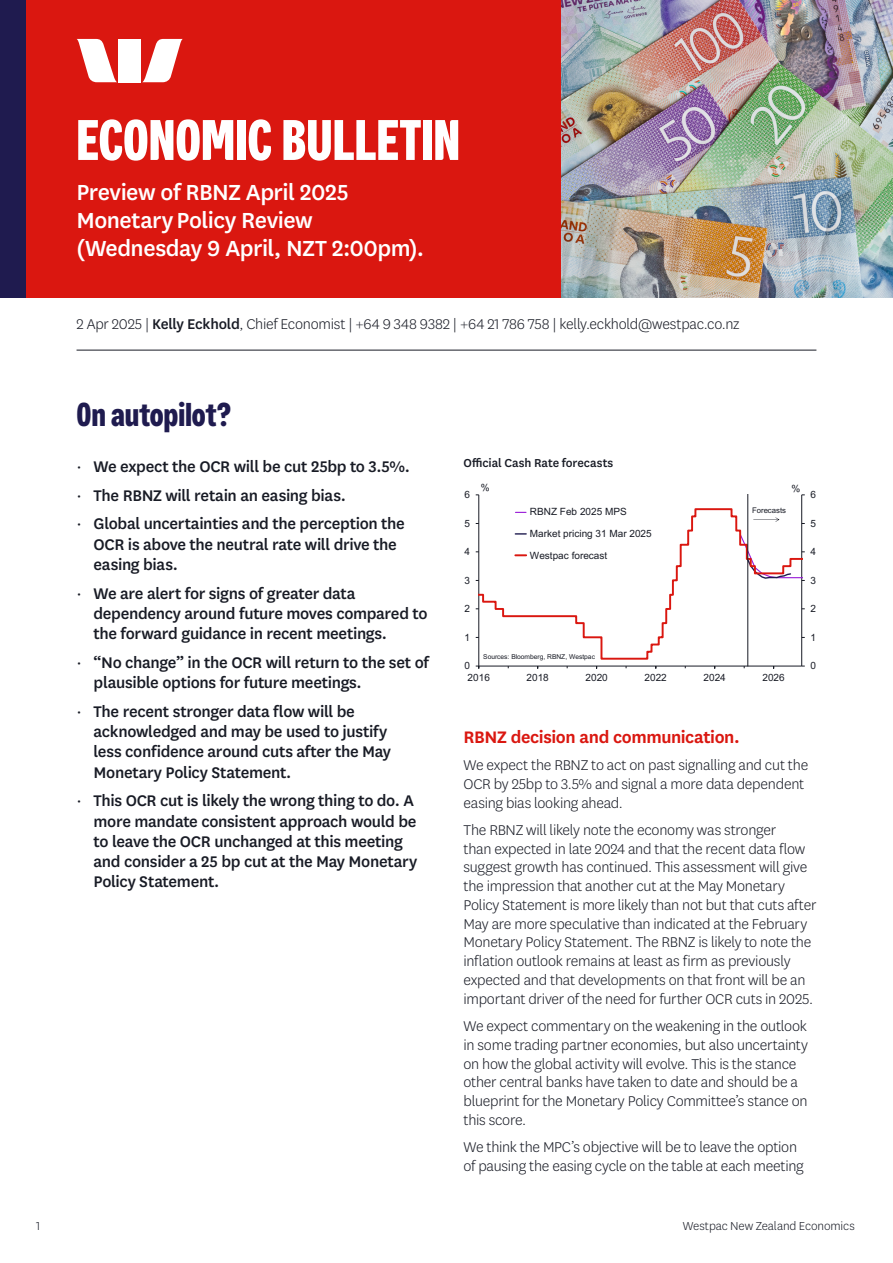
<style>
.page{position:relative;width:893px;height:1263px;background:#fff}
.page>*{position:absolute;margin:0;border:0;box-sizing:border-box;transform-origin:0 0}
.Other_bulletin_banner{font:57px "WESTPAC";color:#fff}
.Navy_heading_span{font:33px "WESTPAC";letter-spacing:.005em;color:#1f1b4f}
.Masthead_subheader{font:500 25.5px/27.8px "National LF";letter-spacing:-.02em;color:#fff}
.Red_heading{font:600 19.5px "National LF";letter-spacing:-.02em;color:#da1710}
.t1{font:500 18px/20.2px "National LF";letter-spacing:-.02em;color:#181b25}
.Body_copy{font:300 16.5px/18.8px "National LF";letter-spacing:-.015em;color:#181b25}
.Date_and_author_byline_size_11{font:300 16.5px "National LF";letter-spacing:-.015em;color:#181b25}
.t2{font:300 13.5px "National LF";letter-spacing:-.005em;color:#181b25}
.Chart_heading{font:500 13.5px "National LF";letter-spacing:-.005em;color:#181b25}
.t3{font:10.05px/21.6px "Arial";color:#181b25}
.t4{font:7.8px "Arial";color:#181b25}
.t5{font:6.6px "Arial";letter-spacing:-.005em;color:#181b25}
.s1{font-weight:500}
.s2{font-weight:300}
</style>
<div class="page">
<hr style="left:801px;top:495px;width:1px;height:171px;background:#181b25">
<hr style="left:478px;top:495px;width:1px;height:171px;background:#181b25">
<hr style="left:479px;top:666px;width:323px;height:1px;background:#181b25">
<svg style="left:802px;top:533px;width:3px;height:48px"></svg>
<svg style="left:478px;top:507px;width:324px;height:154px"></svg>
<hr style="left:747px;top:495px;width:1px;height:171px;background:#181b25">
<svg style="left:515px;top:533px;width:11px;height:2px"></svg>
<svg style="left:515px;top:554px;width:11px;height:2px"></svg>
<svg style="left:753px;top:517px;width:26px;height:5px"></svg>
<div style="left:0;top:0;width:561px;height:298px;background:#da1710"></div>
<hr style="left:77px;top:350px;width:739px;height:1px;background:#181b25">
<svg style="left:77px;top:39px;width:40px;height:43px"></svg>
<svg style="left:142px;top:39px;width:41px;height:43px"></svg>
<div style="left:118px;top:39px;width:23px;height:43px;background:#fff"></div>
<div style="left:0;top:0;width:26px;height:298px;background:#1f1b4f"></div>
<img style="left:561px;top:0;width:332px;height:298px">
<p class="Other_bulletin_banner" style="left:77px;top:106px;width:385px">ECONOMIC BULLETIN</p>
<p class="Masthead_subheader" style="left:77px;top:177px;width:349px">Preview of RBNZ April 2025<br>Monetary Policy Review (Wednesday 9 April, NZT 2:00pm).</p>
<p class="Date_and_author_byline_size_11" style="left:77px;top:313px;width:665px">2 Apr 2025 | <span class="s1">Kelly Eckhold</span>, Chief Economist | +64 9 348 9382 | +64 21 786 758 | kelly.eckhold@westpac.co.nz</p>
<p class="Navy_heading_span" style="left:77px;top:395px;width:156px">On autopilot?</p>
<p class="t1" style="left:77px;top:455px;width:335px"><span class="s2">•</span> We expect the OCR will be cut 25bp to 3.5%.</p>
<p class="t1" style="left:77px;top:484px;width:271px"><span class="s2">•</span> The RBNZ will retain an easing bias.</p>
<p class="t1" style="left:94px;top:513px;width:313px;text-indent:-17px"><span class="s2">•</span> Global uncertainties and the perception the<br>OCR is above the neutral rate will drive the easing bias.</p>
<p class="t1" style="left:94px;top:582px;width:336px;text-indent:-17px"><span class="s2">•</span> We are alert for signs of greater data dependency around future moves compared to the forward guidance in recent meetings.</p>
<p class="t1" style="left:94px;top:651px;width:337px;text-indent:-17px"><span class="s2">•</span> “No change” in the OCR will return to the set of plausible options for future meetings.</p>
<p class="t1" style="left:94px;top:700px;width:299px;text-indent:-17px"><span class="s2">•</span> The recent stronger data flow will be acknowledged and may be used to justify less confidence around cuts after the May Monetary Policy Statement.</p>
<p class="t1" style="left:94px;top:790px;width:325px;text-indent:-17px"><span class="s2">•</span> This OCR cut is likely the wrong thing to do. A more mandate consistent approach would be to leave the OCR unchanged at this meeting and consider a 25 bp cut at the May Monetary Policy Statement.</p>
<p class="Chart_heading" style="left:463px;top:454px;width:151px">Official Cash Rate forecasts</p>
<p class="t3" style="left:465px;top:483px;width:7px">6</p>
<p class="t3" style="left:465px;top:512px;width:7px">5</p>
<p class="t3" style="left:465px;top:540px;width:7px">4</p>
<p class="t3" style="left:465px;top:569px;width:7px">3</p>
<p class="t3" style="left:465px;top:597px;width:7px">2</p>
<p class="t3" style="left:465px;top:626px;width:7px">1</p>
<p class="t3" style="left:465px;top:654px;width:7px">0</p>
<p class="t3" style="left:481px;top:477px;width:10px">%</p>
<p class="t3" style="left:791px;top:477px;width:10px">%</p>
<p class="t3" style="left:530px;top:501px;width:123px">RBNZ Feb 2025 MPS<br>Market pricing 31 Mar 2025<br>Westpac forecast</p>
<p class="t4" style="left:752px;top:505px;width:36px">Forecasts</p>
<p class="t5" style="left:483px;top:652px;width:113px">Sources: Bloomberg, RBNZ, Westpac</p>
<p class="t3" style="left:468px;top:666px;width:24px">2016</p>
<p class="t3" style="left:527px;top:666px;width:24px">2018</p>
<p class="t3" style="left:586px;top:666px;width:24px">2020</p>
<p class="t3" style="left:645px;top:666px;width:24px">2022</p>
<p class="t3" style="left:703px;top:666px;width:24px">2024</p>
<p class="t3" style="left:762px;top:666px;width:24px">2026</p>
<p class="t3" style="left:810px;top:483px;width:7px">6</p>
<p class="t3" style="left:810px;top:512px;width:7px">5</p>
<p class="t3" style="left:810px;top:540px;width:7px">4</p>
<p class="t3" style="left:810px;top:569px;width:7px">3</p>
<p class="t3" style="left:810px;top:597px;width:7px">2</p>
<p class="t3" style="left:810px;top:626px;width:7px">1</p>
<p class="t3" style="left:810px;top:654px;width:7px">0</p>
<p class="Red_heading" style="left:463px;top:723px;width:278px">RBNZ decision and communication.</p>
<p class="Body_copy" style="left:463px;top:755px;width:346px">We expect the RBNZ to act on past signalling and cut the<br>OCR by 25bp to 3.5% and signal a more data dependent easing bias looking ahead.</p>
<p class="Body_copy" style="left:463px;top:820px;width:354px">The RBNZ will likely note the economy was stronger<br>than expected in late 2024 and that the recent data flow suggest growth has continued. This assessment will give the impression that another cut at the May Monetary Policy Statement is more likely than not but that cuts after May are more speculative than indicated at the February Monetary Policy Statement. The RBNZ is likely to note the inflation outlook remains at least as firm as previously expected and that developments on that front will be an important driver of the need for further OCR cuts in 2025.</p>
<p class="Body_copy" style="left:463px;top:1016px;width:346px">We expect commentary on the weakening in the outlook in some trading partner economies, but also uncertainty on how the global activity will evolve. This is the stance other central banks have taken to date and should be a blueprint for the Monetary Policy Committee’s stance on this score.</p>
<p class="Body_copy" style="left:463px;top:1137px;width:342px">We think the MPC’s objective will be to leave the option of pausing the easing cycle on the table at each meeting</p>
<p class="t2" style="left:36px;top:1217px;width:6px">1</p>
<p class="t2" style="left:683px;top:1217px;width:173px">Westpac New Zealand Economics</p>
</div>
